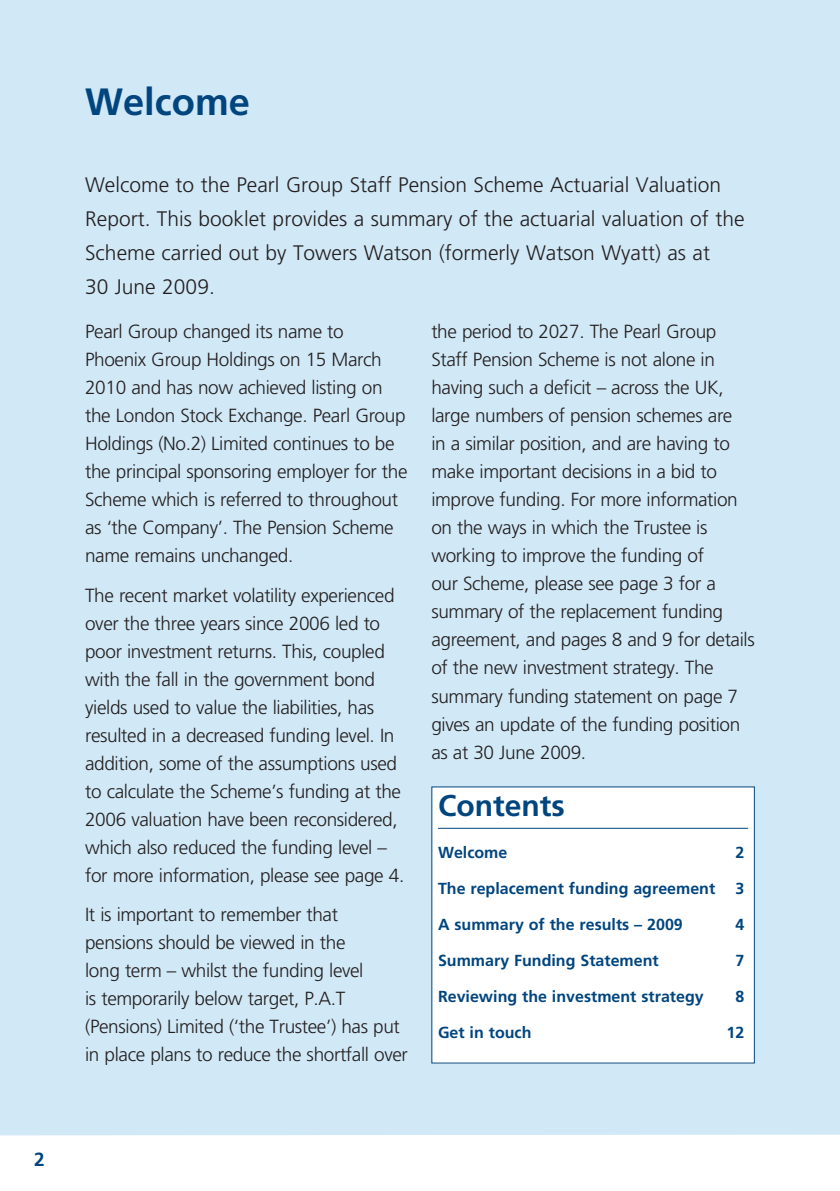
<style>
.page{position:relative;width:840px;height:1191px;background:#fff}
.page>*{position:absolute;margin:0;border:0;box-sizing:border-box;transform-origin:0 0}
.t1{font:700 38px "Frutiger";color:#01457f}
.t2{font:700 30px "Frutiger";color:#01457f}
.t3{font:300 21px/34px "Frutiger";color:#231f20}
.t4{font:300 19px/28px "Frutiger";letter-spacing:-.02em;color:#231f20}
.t5{font:700 19px "Frutiger";color:#01457f}
.t6{font:700 16px "Frutiger";color:#01457f}
</style>
<div class="page">
<div style="left:0;top:0;width:839px;height:1191px;background:#d1e8f6"></div>
<svg style="left:0;top:786px;width:839px;height:405px"></svg>
<svg style="left:839px;top:741px;width:1px;height:394px"></svg>
<p class="t5" style="left:34px;top:1148px;width:12px">2</p>
<h1 class="t1" style="left:85px;top:79px;width:166px">Welcome</h1>
<p class="t3" style="left:85px;top:168px;width:660px">Welcome to the Pearl Group Staff Pension Scheme Actuarial Valuation Report. This booklet provides a summary of the actuarial valuation of the Scheme carried out by Towers Watson (formerly Watson Wyatt) as at<br>30 June 2009.</p>
<p class="t4" style="left:85px;top:317px;width:324px">Pearl Group changed its name to Phoenix Group Holdings on 15 March 2010 and has now achieved listing on the London Stock Exchange. Pearl Group Holdings (No.2) Limited continues to be the principal sponsoring employer for the Scheme which is referred to throughout as ‘the Company’. The Pension Scheme name remains unchanged.</p>
<p class="t4" style="left:85px;top:581px;width:320px">The recent market volatility experienced over the three years since 2006 led to poor investment returns. This, coupled with the fall in the government bond yields used to value the liabilities, has resulted in a decreased funding level. In addition, some of the assumptions used to calculate the Scheme’s funding at the 2006 valuation have been reconsidered, which also reduced the funding level – for more information, please see page 4.</p>
<p class="t4" style="left:85px;top:900px;width:324px">It is important to remember that pensions should be viewed in the<br>long term – whilst the funding level<br>is temporarily below target, P.A.T (Pensions) Limited (‘the Trustee’) has put in place plans to reduce the shortfall over</p>
<p class="t4" style="left:431px;top:318px;width:325px">the period to 2027. The Pearl Group Staff Pension Scheme is not alone in having such a deficit – across the UK, large numbers of pension schemes are<br>in a similar position, and are having to make important decisions in a bid to improve funding. For more information on the ways in which the Trustee is working to improve the funding of<br>our Scheme, please see page 3 for a summary of the replacement funding agreement, and pages 8 and 9 for details of the new investment strategy. The summary funding statement on page 7 gives an update of the funding position as at 30 June 2009.</p>
<h2 class="t2" style="left:438px;top:788px;width:128px">Contents</h2>
<p class="t6" style="left:438px;top:843px;width:71px">Welcome</p>
<p class="t6" style="left:735px;top:843px;width:10px">2</p>
<p class="t6" style="left:438px;top:879px;width:278px">The replacement funding agreement</p>
<p class="t6" style="left:735px;top:879px;width:10px">3</p>
<p class="t6" style="left:438px;top:915px;width:246px">A summary of the results – 2009</p>
<p class="t6" style="left:735px;top:915px;width:10px">4</p>
<p class="t6" style="left:438px;top:951px;width:222px">Summary Funding Statement</p>
<p class="t6" style="left:735px;top:951px;width:10px">7</p>
<p class="t6" style="left:438px;top:987px;width:267px">Reviewing the investment strategy</p>
<p class="t6" style="left:735px;top:987px;width:10px">8</p>
<p class="t6" style="left:438px;top:1023px;width:95px">Get in touch</p>
<p class="t6" style="left:726px;top:1023px;width:19px">12</p>
</div>
